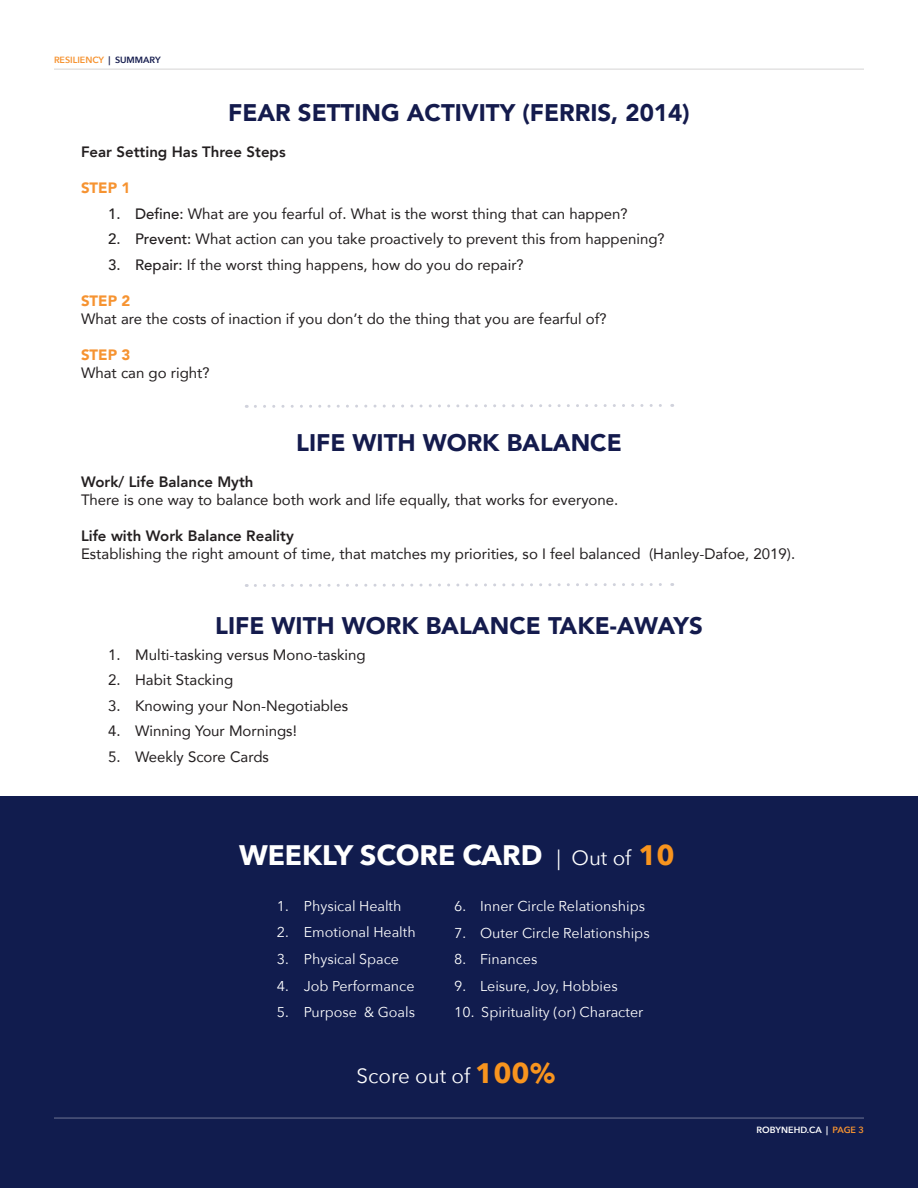
<style>
.page{position:relative;width:918px;height:1188px;background:#fff}
.page>*{position:absolute;margin:0;border:0;box-sizing:border-box;transform-origin:0 0}
.t1{font:700 28.2px "Avenir Next";color:#fff}
.t2{font:900 24px "Avenir";color:#141b4d}
.t3{font:20.7px "Avenir Next";color:#fff}
.t4{font:15px "Avenir";color:#231f20}
.t5{font:800 15px "Avenir";color:#231f20}
.t6{font:900 15px "Avenir";color:#f69331}
.t7{font:14.25px "Avenir Next";color:#fff}
.t8{font:600 9px "Avenir Next";color:#f69331}
.t9{font:600 9px "Avenir Next";color:#fff}
.s1{color:#141b4d}
.s2{font-weight:500}
.s3{font-weight:400;font-size:20.7px}
.s4{color:#f8941e}
.s5{font-weight:700;font-size:28.2px;color:#f8941e}
.s6{color:#f69331}
</style>
<div class="page">
<div style="left:0;top:796px;width:918px;height:392px;background:#111c4e"></div>
<svg style="left:246px;top:404px;width:427px;height:4px"></svg>
<svg style="left:246px;top:583px;width:427px;height:4px"></svg>
<hr style="left:54px;top:69px;width:810px;height:1px;background:#231f20">
<hr style="left:54px;top:1118px;width:810px;height:1px;background:#fff">
<p class="t8" style="left:54px;top:52px;width:108px">RESILIENCY <span class="s1">| SUMMARY</span></p>
<p class="t2" style="left:228px;top:92px;width:463px">FEAR SETTING ACTIVITY (FERRIS, 2014)</p>
<p class="t5" style="left:81px;top:140px;width:206px">Fear Setting Has Three Steps</p>
<p class="t6" style="left:81px;top:175px;width:51px">STEP 1</p>
<p class="t4" style="left:108px;top:201px;width:521px"><span class="s2">1. Define:</span> What are you fearful of. What is the worst thing that can happen?</p>
<p class="t4" style="left:108px;top:227px;width:558px"><span class="s2">2. Prevent:</span> What action can you take proactively to prevent this from happening?</p>
<p class="t4" style="left:108px;top:252px;width:417px"><span class="s2">3. Repair:</span> If the worst thing happens, how do you do repair?</p>
<p class="t6" style="left:81px;top:288px;width:51px">STEP 2</p>
<p class="t4" style="left:81px;top:306px;width:527px">What are the costs of inaction if you don’t do the thing that you are fearful of?</p>
<p class="t6" style="left:81px;top:342px;width:51px">STEP 3</p>
<p class="t4" style="left:81px;top:360px;width:130px">What can go right?</p>
<p class="t2" style="left:296px;top:422px;width:327px">LIFE WITH WORK BALANCE</p>
<p class="t5" style="left:81px;top:470px;width:174px">Work/ Life Balance Myth</p>
<p class="t4" style="left:81px;top:488px;width:539px">There is one way to balance both work and life equally, that works for everyone.</p>
<p class="t5" style="left:81px;top:524px;width:214px">Life with Work Balance Reality</p>
<p class="t4" style="left:81px;top:542px;width:716px">Establishing the right amount of time, that matches my priorities, so I feel balanced (Hanley-Dafoe, 2019).</p>
<p class="t2" style="left:215px;top:605px;width:489px">LIFE WITH WORK BALANCE TAKE-AWAYS</p>
<p class="t4" style="left:108px;top:642px;width:259px">1. Multi-tasking versus Mono-tasking</p>
<p class="t4" style="left:108px;top:668px;width:127px">2. Habit Stacking</p>
<p class="t4" style="left:108px;top:693px;width:242px">3. Knowing your Non-Negotiables</p>
<p class="t4" style="left:108px;top:719px;width:190px">4. Winning Your Mornings!</p>
<p class="t4" style="left:108px;top:744px;width:162px">5. Weekly Score Cards</p>
<p class="t1" style="left:239px;top:830px;width:437px">WEEKLY SCORE CARD <span class="s3">| Out of</span> <span class="s4">10</span></p>
<p class="t7" style="left:277px;top:894px;width:126px">1. Physical Health</p>
<p class="t7" style="left:277px;top:920px;width:140px">2. Emotional Health</p>
<p class="t7" style="left:277px;top:947px;width:124px">3. Physical Space</p>
<p class="t7" style="left:277px;top:974px;width:139px">4. Job Performance</p>
<p class="t7" style="left:277px;top:1000px;width:140px">5. Purpose &amp; Goals</p>
<p class="t7" style="left:454px;top:894px;width:192px">6. Inner Circle Relationships</p>
<p class="t7" style="left:454px;top:921px;width:197px">7. Outer Circle Relationships</p>
<p class="t7" style="left:454px;top:947px;width:85px">8. Finances</p>
<p class="t7" style="left:454px;top:974px;width:165px">9. Leisure, Joy, Hobbies</p>
<p class="t7" style="left:454px;top:1000px;width:191px">10. Spirituality (or) Character</p>
<p class="t3" style="left:357px;top:1058px;width:200px">Score out of <span class="s5">100%</span></p>
<p class="t9" style="left:757px;top:1122px;width:109px">ROBYNEHD.CA | <span class="s6">PAGE 3</span></p>
</div>
